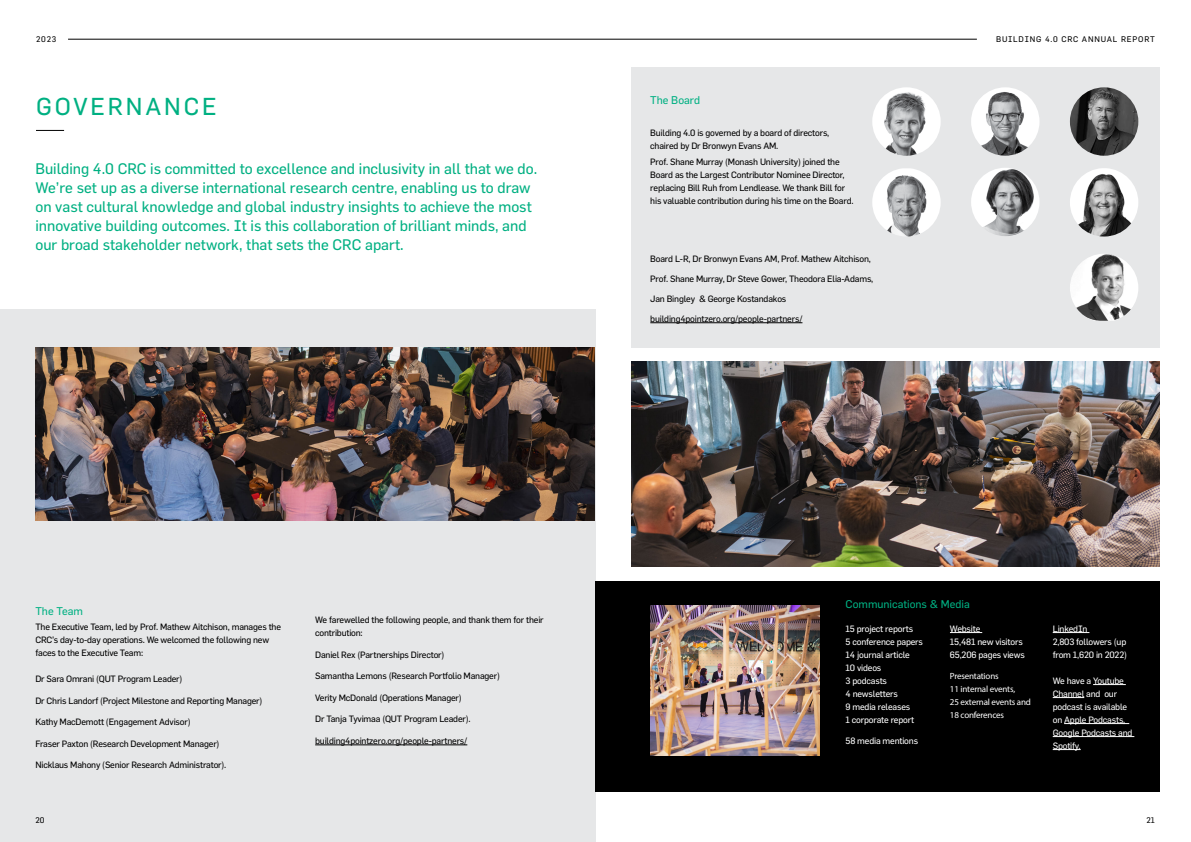
<style>
.page{position:relative;width:1191px;height:842px;background:#fff}
.page>*{position:absolute;margin:0;border:0;box-sizing:border-box;transform-origin:0 0}
.t1{font:24px "Flama Basic";letter-spacing:.12em;color:#00b082}
.t2{font:15px/19px "Flama Basic";color:#00b082}
.t3{font:11px "Flama Basic";color:#00b082}
.t4{font:9px/13px "Flama Basic";letter-spacing:-.02em;color:#000}
.t5{font:9px/13px "Flama Basic";letter-spacing:-.02em;color:#fff}
.t6{font:9px/13px "Myriad Pro";letter-spacing:-.02em;color:#fff}
.t7{font:8px "Flama Basic";letter-spacing:.1em;color:#000}
</style>
<div class="page">
<div style="left:0;top:309px;width:595px;height:533px;background:#e6e7e8"></div>
<img style="left:631px;top:362px;width:528px;height:205px">
<hr style="left:68px;top:39px;width:909px;height:1px;background:#000">
<svg style="left:36px;top:130px;width:28px;height:1px"></svg>
<img style="left:35px;top:348px;width:560px;height:172px">
<div style="left:631px;top:67px;width:528px;height:281px;background:#e6e7e8"></div>
<div style="left:595px;top:581px;width:564px;height:211px;background:#000"></div>
<img style="left:650px;top:606px;width:169px;height:149px">
<img style="left:1070px;top:87px;width:68px;height:69px;border-radius:34px">
<img style="left:1070px;top:168px;width:68px;height:69px;border-radius:34px">
<img style="left:872px;top:168px;width:68px;height:69px">
<img style="left:971px;top:168px;width:68px;height:68px;border-radius:34px">
<img style="left:1070px;top:254px;width:68px;height:67px">
<hr style="left:650px;top:322px;width:152px;height:1px;background:#000">
<hr style="left:950px;top:632px;width:32px;height:1px;background:#fff">
<hr style="left:1052px;top:632px;width:37px;height:1px;background:#fff">
<hr style="left:1093px;top:684px;width:32px;height:1px;background:#fff">
<hr style="left:1052px;top:697px;width:32px;height:1px;background:#fff">
<hr style="left:1064px;top:723px;width:65px;height:1px;background:#fff">
<hr style="left:1052px;top:736px;width:82px;height:1px;background:#fff">
<svg style="left:1052px;top:749px;width:28px;height:1px"></svg>
<img style="left:971px;top:87px;width:68px;height:69px;border-radius:34px">
<img style="left:872px;top:87px;width:68px;height:69px;border-radius:34px">
<hr style="left:315px;top:745px;width:152px;height:1px;background:#000">
<p class="t7" style="left:36px;top:35px;width:22px">2023</p>
<p class="t7" style="left:996px;top:35px;width:160px">BUILDING 4.0 CRC ANNUAL REPORT</p>
<h1 class="t1" style="left:36px;top:92px;width:182px">GOVERNANCE</h1>
<p class="t2" style="left:35px;top:159px;width:503px">Building 4.0 CRC is committed to excellence and inclusivity in all that we do.<br>We’re set up as a diverse international research centre, enabling us to draw on vast cultural knowledge and global industry insights to achieve the most innovative building outcomes. It is this collaboration of brilliant minds, and our broad stakeholder network, that sets the CRC apart.</p>
<p class="t3" style="left:650px;top:94px;width:51px">The Board</p>
<p class="t4" style="left:650px;top:126px;width:181px">Building 4.0 is governed by a board of directors, chaired by Dr Bronwyn Evans AM.</p>
<p class="t4" style="left:650px;top:155px;width:205px">Prof. Shane Murray (Monash University) joined the Board as the Largest Contributor Nominee Director, replacing Bill Ruh from Lendlease. We thank Bill for his valuable contribution during his time on the Board.</p>
<p class="t4" style="left:650px;top:252px;width:222px">Board L-R, Dr Bronwyn Evans AM, Prof. Mathew Aitchison,</p>
<p class="t4" style="left:650px;top:272px;width:224px">Prof. Shane Murray, Dr Steve Gower, Theodora Elia-Adams,</p>
<p class="t4" style="left:650px;top:292px;width:137px">Jan Bingley &amp; George Kostandakos</p>
<p class="t4" style="left:650px;top:312px;width:154px">building4pointzero.org/people-partners/</p>
<p class="t3" style="left:35px;top:604px;width:49px">The Team</p>
<p class="t4" style="left:35px;top:620px;width:247px">The Executive Team, led by Prof. Mathew Aitchison, manages the<br>CRC’s day-to-day operations. We welcomed the following new faces to the Executive Team:</p>
<p class="t4" style="left:35px;top:672px;width:148px">Dr Sara Omrani (QUT Program Leader)</p>
<p class="t4" style="left:35px;top:694px;width:228px">Dr Chris Landorf (Project Milestone and Reporting Manager)</p>
<p class="t4" style="left:35px;top:715px;width:157px">Kathy MacDemott (Engagement Advisor)</p>
<p class="t4" style="left:35px;top:737px;width:186px">Fraser Paxton (Research Development Manager)</p>
<p class="t4" style="left:35px;top:758px;width:192px">Nicklaus Mahony (Senior Research Administrator).</p>
<p class="t7" style="left:35px;top:815px;width:11px">20</p>
<p class="t4" style="left:315px;top:613px;width:230px">We farewelled the following people, and thank them for their contribution:</p>
<p class="t4" style="left:315px;top:648px;width:131px">Daniel Rex (Partnerships Director)</p>
<p class="t4" style="left:315px;top:669px;width:186px">Samantha Lemons (Research Portfolio Manager)</p>
<p class="t4" style="left:315px;top:691px;width:148px">Verity McDonald (Operations Manager)</p>
<p class="t4" style="left:315px;top:712px;width:157px">Dr Tanja Tyvimaa (QUT Program Leader).</p>
<p class="t4" style="left:315px;top:734px;width:154px">building4pointzero.org/people-partners/</p>
<p class="t3" style="left:845px;top:598px;width:126px">Communications &amp; Media</p>
<p class="t5" style="left:950px;top:622px;width:76px">Website<br>15,481 new visitors<br>65,206 pages views</p>
<p class="t6" style="left:950px;top:669px;width:82px">Presentations<br>11 internal events,<br>25 external events and<br>18 conferences</p>
<p class="t5" style="left:845px;top:622px;width:79px">15 project reports<br>5 conference papers<br>14 journal article<br>10 videos<br>3 podcasts<br>4 newsletters<br>9 media releases<br>1 corporate report</p>
<p class="t5" style="left:845px;top:734px;width:74px">58 media mentions</p>
<p class="t5" style="left:1052px;top:622px;width:76px">LinkedIn<br>2,803 followers (up from 1,620 in 2022)</p>
<p class="t5" style="left:1052px;top:674px;width:81px">We have a Youtube<br>Channel and our podcast is available on Apple Podcasts,<br>Google Podcasts and<br>Spotify.</p>
<p class="t7" style="left:1146px;top:815px;width:10px">21</p>
</div>
